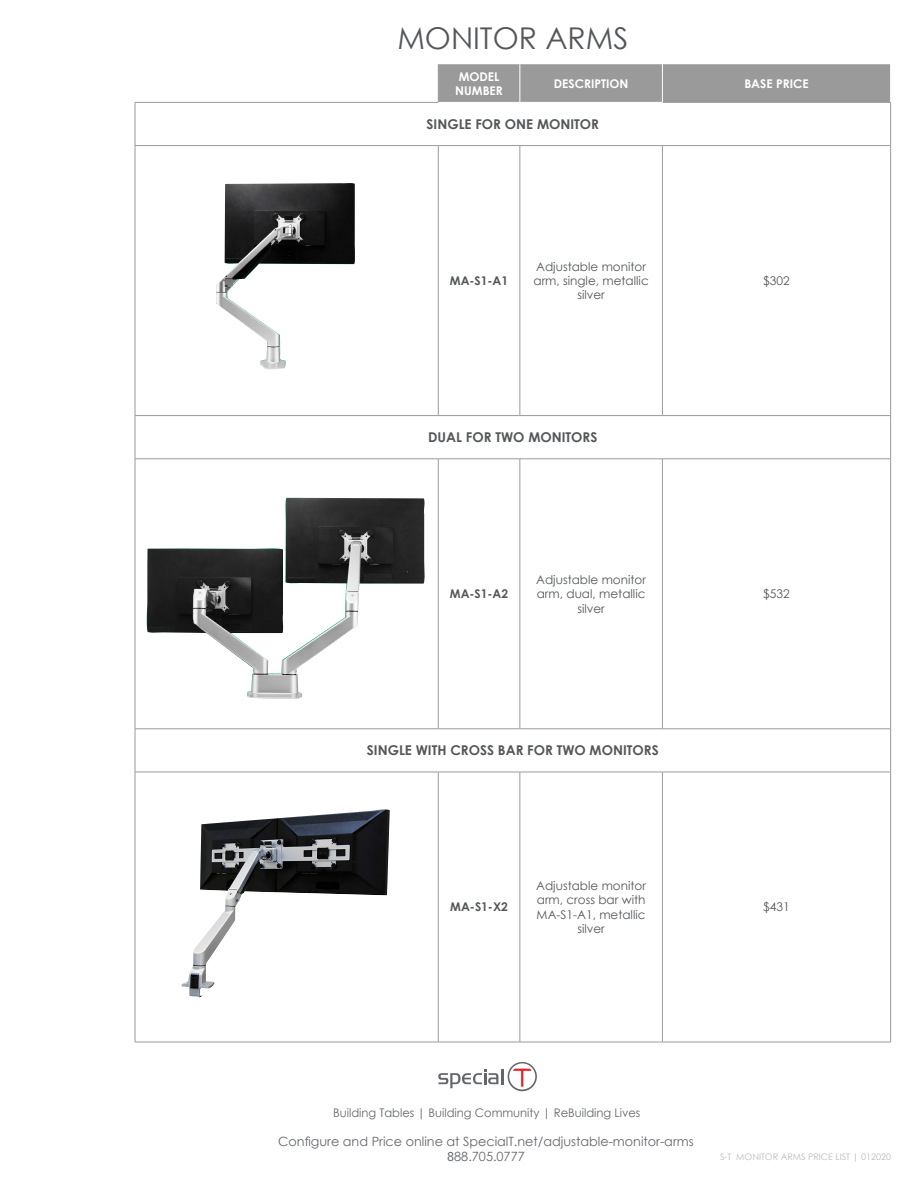
<style>
.page{position:relative;width:918px;height:1188px;background:#fff}
.page>*{position:absolute;margin:0;border:0;box-sizing:border-box;transform-origin:0 0}
.t1{font:30px "Century Gothic";color:#545759}
.t2{font:700 13.5px "Century Gothic";color:#545759}
.t3{font:12.75px "Century Gothic";color:#63666a}
.t4{font:12px/14.4px "Century Gothic";color:#545759;text-align:center}
.t5{font:700 12px/13.5px "Century Gothic";color:#fff}
.t6{font:700 12px "Century Gothic";color:#545759}
.t7{font:11.85px "Century Gothic";color:#63666a}
.t8{font:9px "Century Gothic";color:#bababb}
.s1{font-family:"Avenir LT Std"}
</style>
<div class="page">
<svg style="left:438px;top:1062px;width:99px;height:29px"></svg>
<div style="left:439px;top:64px;width:451px;height:38px;background:#9a9a9a"></div>
<hr style="left:890px;top:103px;width:1px;height:42px;background:#9a9a9a">
<hr style="left:135px;top:415px;width:303px;height:1px;background:#9a9a9a">
<hr style="left:438px;top:415px;width:82px;height:1px;background:#9a9a9a">
<hr style="left:520px;top:415px;width:142px;height:1px;background:#9a9a9a">
<hr style="left:662px;top:415px;width:229px;height:1px;background:#9a9a9a">
<hr style="left:890px;top:416px;width:1px;height:43px;background:#9a9a9a">
<hr style="left:135px;top:459px;width:303px;height:1px;background:#9a9a9a">
<hr style="left:438px;top:459px;width:82px;height:1px;background:#9a9a9a">
<hr style="left:520px;top:459px;width:142px;height:1px;background:#9a9a9a">
<hr style="left:662px;top:459px;width:229px;height:1px;background:#9a9a9a">
<hr style="left:135px;top:729px;width:303px;height:1px;background:#9a9a9a">
<hr style="left:438px;top:729px;width:82px;height:1px;background:#9a9a9a">
<hr style="left:520px;top:729px;width:142px;height:1px;background:#9a9a9a">
<hr style="left:662px;top:729px;width:229px;height:1px;background:#9a9a9a">
<hr style="left:890px;top:729px;width:1px;height:43px;background:#9a9a9a">
<hr style="left:135px;top:772px;width:303px;height:1px;background:#9a9a9a">
<hr style="left:438px;top:772px;width:82px;height:1px;background:#9a9a9a">
<hr style="left:520px;top:772px;width:142px;height:1px;background:#9a9a9a">
<hr style="left:662px;top:772px;width:229px;height:1px;background:#9a9a9a">
<hr style="left:135px;top:102px;width:303px;height:1px;background:#9a9a9a">
<hr style="left:662px;top:102px;width:229px;height:1px;background:#9a9a9a">
<hr style="left:135px;top:145px;width:303px;height:1px;background:#9a9a9a">
<hr style="left:438px;top:145px;width:82px;height:1px;background:#9a9a9a">
<hr style="left:520px;top:145px;width:142px;height:1px;background:#9a9a9a">
<hr style="left:662px;top:145px;width:229px;height:1px;background:#9a9a9a">
<hr style="left:135px;top:103px;width:1px;height:42px;background:#9a9a9a">
<hr style="left:135px;top:146px;width:1px;height:269px;background:#9a9a9a">
<hr style="left:890px;top:146px;width:1px;height:269px;background:#9a9a9a">
<hr style="left:135px;top:416px;width:1px;height:43px;background:#9a9a9a">
<hr style="left:135px;top:459px;width:1px;height:270px;background:#9a9a9a">
<hr style="left:890px;top:459px;width:1px;height:270px;background:#9a9a9a">
<hr style="left:135px;top:729px;width:1px;height:43px;background:#9a9a9a">
<hr style="left:135px;top:772px;width:1px;height:270px;background:#9a9a9a">
<hr style="left:890px;top:772px;width:1px;height:270px;background:#9a9a9a">
<hr style="left:135px;top:1042px;width:303px;height:1px;background:#9a9a9a">
<hr style="left:438px;top:1042px;width:82px;height:1px;background:#9a9a9a">
<hr style="left:520px;top:1042px;width:142px;height:1px;background:#9a9a9a">
<hr style="left:662px;top:1042px;width:229px;height:1px;background:#9a9a9a">
<hr style="left:662px;top:64px;width:1px;height:38px;background:#fff">
<hr style="left:662px;top:146px;width:1px;height:269px;background:#9a9a9a">
<hr style="left:662px;top:459px;width:1px;height:270px;background:#9a9a9a">
<hr style="left:662px;top:772px;width:1px;height:270px;background:#9a9a9a">
<hr style="left:438px;top:64px;width:1px;height:38px;background:#9a9a9a">
<hr style="left:519px;top:64px;width:1px;height:38px;background:#fff">
<hr style="left:438px;top:146px;width:1px;height:269px;background:#9a9a9a">
<hr style="left:519px;top:146px;width:1px;height:269px;background:#9a9a9a">
<hr style="left:438px;top:459px;width:1px;height:270px;background:#9a9a9a">
<hr style="left:519px;top:459px;width:1px;height:270px;background:#9a9a9a">
<hr style="left:438px;top:772px;width:1px;height:270px;background:#9a9a9a">
<hr style="left:519px;top:772px;width:1px;height:270px;background:#9a9a9a">
<img style="left:216px;top:183px;width:139px;height:186px">
<img style="left:147px;top:498px;width:278px;height:201px">
<img style="left:182px;top:809px;width:208px;height:188px">
<p class="t1" style="left:397px;top:17px;width:232px">MONITOR ARMS</p>
<p class="t5" style="left:455px;top:69px;width:49px">MODEL<br>NUMBER</p>
<p class="t5" style="left:554px;top:76px;width:76px">DESCRIPTION</p>
<p class="t5" style="left:744px;top:76px;width:66px">BASE PRICE</p>
<p class="t2" style="left:427px;top:114px;width:174px">SINGLE FOR ONE MONITOR</p>
<p class="t6" style="left:450px;top:272px;width:60px">MA-S1-A1</p>
<p class="t4" style="left:533px;top:259px;width:117px">Adjustable monitor arm, single, metallic silver</p>
<p class="t2" style="left:428px;top:427px;width:171px">DUAL FOR TWO MONITORS</p>
<p class="t6" style="left:450px;top:585px;width:60px">MA-S1-A2</p>
<p class="t4" style="left:536px;top:572px;width:111px">Adjustable monitor arm, dual, metallic silver</p>
<p class="t2" style="left:367px;top:740px;width:293px">SINGLE WITH CROSS BAR FOR TWO MONITORS</p>
<p class="t6" style="left:450px;top:898px;width:59px">MA-S1-X2</p>
<p class="t4" style="left:536px;top:878px;width:111px">Adjustable monitor arm, cross bar with<br>MA-S1-A1, metallic silver</p>
<p class="t4" style="left:763px;top:273px;width:28px">$302</p>
<p class="t4" style="left:763px;top:587px;width:28px">$532</p>
<p class="t4" style="left:763px;top:900px;width:28px">$431</p>
<p class="t7" style="left:333px;top:1104px;width:309px">Building Tables | Building Community | ReBuilding Lives</p>
<p class="t3" style="left:278px;top:1132px;width:417px">Configure and Price online at SpecialT.net/adjustable-monitor-arms</p>
<p class="t3" style="left:447px;top:1147px;width:79px"><span class="s1">8</span>88.705.0777</p>
<p class="t8" style="left:720px;top:1151px;width:172px">S-T MONITOR ARMS PRICE LIST | 012020</p>
</div>
